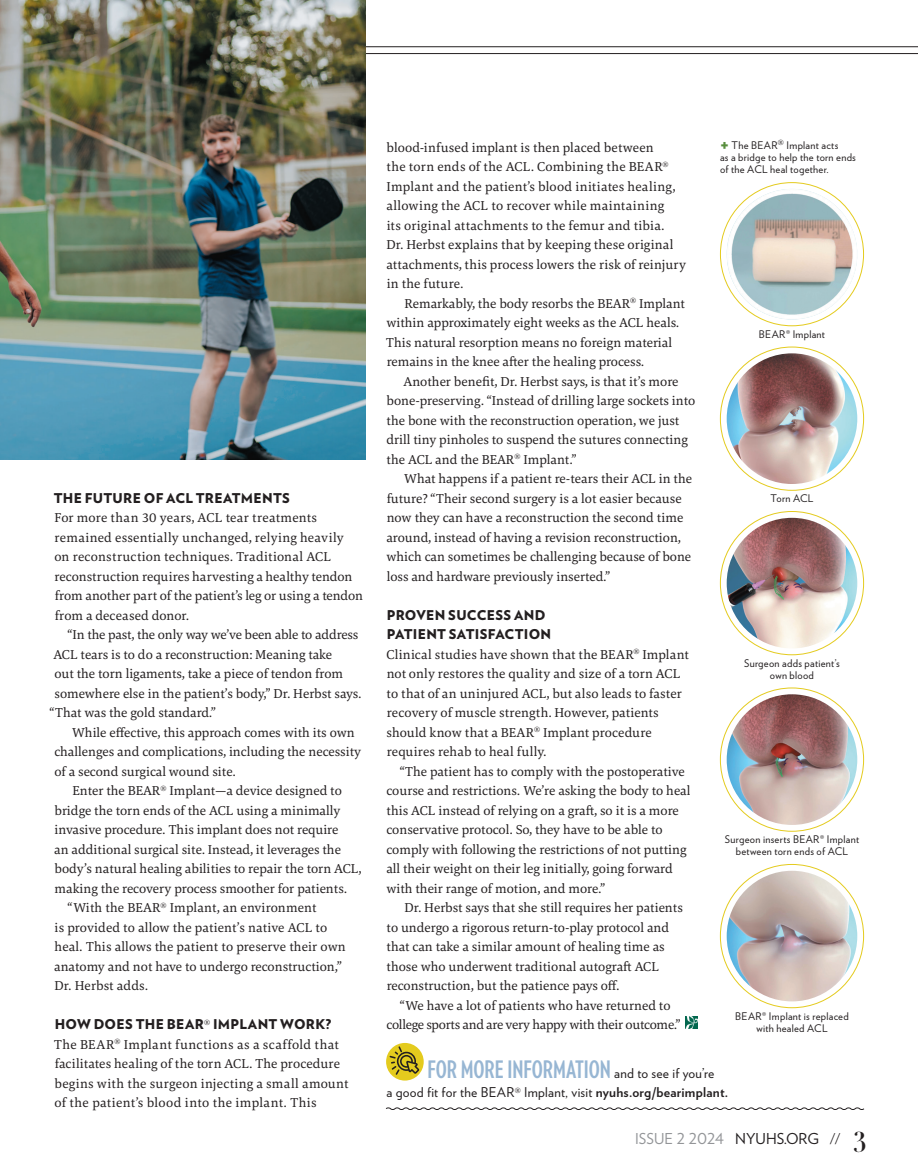
<style>
.page{position:relative;width:918px;height:1175px;background:#fff}
.page>*{position:absolute;margin:0;border:0;box-sizing:border-box;transform-origin:0 0}
.CTA_Body_UHS{font:700 24px "Verlag Compressed";letter-spacing:-.005em;color:#97b6d3}
.t1{font:15px "Verlag";color:#939598}
.Body_indent_UHS{font:13.5px/19.5px "Carrara";color:#231f20}
.Body_no_indent_UHS{font:13.5px/19.5px "Carrara";letter-spacing:.01em;color:#231f20}
.Subheads_UHS{font:900 13.5px/19.5px "Verlag";letter-spacing:.02em;color:#231f20}
.Body_indent_UHS-2{font:13.5px/19.5px "Carrara";letter-spacing:-.02em;color:#231f20;text-align:center}
.CTA_Body_UHS-2{font:13.5px "Verlag";letter-spacing:.015em;color:#231f20}
.Caption_body_UHS{font:10.5px/12px "Verlag";letter-spacing:.025em;color:#231f20;text-align:center}
.s1{font-weight:900;font-size:19.5px;color:#588e3e}
.s2{font-family:"Verlag";font-weight:400;font-size:13.5px;color:#231f20}
.s3{font-weight:700}
.s4{color:#231f20}
.s5{font-family:"Helvetica Neue LT Std";font-weight:300;color:#231f20}
.s6{font-family:"Didot HTF B24 Bold";font-size:28.5px;color:#231f20}
</style>
<div class="page">
<hr style="left:0;top:53px;width:918px;height:1px;background:#231f20">
<hr style="left:0;top:46px;width:918px;height:1px;background:#231f20">
<img style="left:0;top:0;width:366px;height:459px">
<hr style="left:0;top:222px;width:2px;height:147px;background:#231f20;opacity:.35">
<svg style="left:685px;top:1016px;width:13px;height:13px"></svg>
<img style="left:727px;top:518px;width:130px;height:130px;border-radius:65px">
<img style="left:727px;top:694px;width:130px;height:131px;border-radius:65px">
<img style="left:727px;top:870px;width:130px;height:131px;border-radius:65px">
<img style="left:727px;top:353px;width:130px;height:131px;border-radius:65px">
<img style="left:727px;top:189px;width:130px;height:130px;border-radius:65px">
<svg style="left:385px;top:1107px;width:480px;height:3px"></svg>
<div style="left:386px;top:1043px;width:38px;height:37px;background:#e4cb1e;border-radius:50%"></div>
<svg style="left:390px;top:1046px;width:29px;height:28px"></svg>
<p class="Subheads_UHS" style="left:54px;top:487px;width:238px">THE FUTURE OF ACL TREATMENTS</p>
<p class="Body_no_indent_UHS" style="left:54px;top:508px;width:310px">For more than 30 years, ACL tear treatments remained essentially unchanged, relying heavily<br>on reconstruction techniques. Traditional ACL reconstruction requires harvesting a healthy tendon from another part of the patient’s leg or using a tendon from a deceased donor.</p>
<p class="Body_indent_UHS" style="left:68px;top:625px;width:292px">“In the past, the only way we’ve been able to address</p>
<p class="Body_indent_UHS" style="left:53px;top:644px;width:280px">ACL tears is to do a reconstruction: Meaning take</p>
<p class="Body_indent_UHS" style="left:54px;top:664px;width:290px">out the torn ligaments, take a piece of tendon from</p>
<p class="Body_indent_UHS" style="left:55px;top:683px;width:308px">somewhere else in the patient’s body,” Dr. Herbst says.</p>
<p class="Body_indent_UHS" style="left:50px;top:703px;width:168px">“That was the gold standard.”</p>
<p class="Body_indent_UHS" style="left:54px;top:722px;width:308px;text-indent:18px">While effective, this approach comes with its own challenges and complications, including the necessity of a second surgical wound site.</p>
<p class="Body_indent_UHS" style="left:54px;top:781px;width:309px;text-indent:18px">Enter the BEAR<sup>®</sup> Implant—a device designed to bridge the torn ends of the ACL using a minimally invasive procedure. This implant does not require<br>an additional surgical site. Instead, it leverages the body’s natural healing abilities to repair the torn ACL, making the recovery process smoother for patients.</p>
<p class="Body_indent_UHS" style="left:54px;top:898px;width:293px;text-indent:13px">“With the BEAR<sup>®</sup> Implant, an environment<br>is provided to allow the patient’s native ACL to heal. This allows the patient to preserve their own anatomy and not have to undergo reconstruction,” Dr. Herbst adds.</p>
<p class="Subheads_UHS" style="left:55px;top:1014px;width:278px">HOW DOES THE BEAR<sup>®</sup> IMPLANT WORK?</p>
<p class="Body_no_indent_UHS" style="left:54px;top:1034px;width:296px">The BEAR<sup>®</sup> Implant functions as a scaffold that facilitates healing of the torn ACL. The procedure begins with the surgeon injecting a small amount of the patient’s blood into the implant. This</p>
<p class="Body_no_indent_UHS" style="left:386px;top:137px;width:301px">blood-infused implant is then placed between<br>the torn ends of the ACL. Combining the BEAR<sup>® </sup>Implant and the patient’s blood initiates healing, allowing the ACL to recover while maintaining<br>its original attachments to the femur and tibia.<br>Dr. Herbst explains that by keeping these original attachments, this process lowers the risk of reinjury in the future.</p>
<p class="Body_indent_UHS" style="left:386px;top:293px;width:301px;text-indent:19px">Remarkably, the body resorbs the BEAR<sup>®</sup> Implant within approximately eight weeks as the ACL heals.<br>This natural resorption means no foreign material remains in the knee after the healing process.</p>
<p class="Body_indent_UHS" style="left:387px;top:371px;width:310px;text-indent:17px">Another benefit, Dr. Herbst says, is that it’s more bone-preserving. “Instead of drilling large sockets into the bone with the reconstruction operation, we just drill tiny pinholes to suspend the sutures connecting the ACL and the BEAR<sup>®</sup> Implant.”</p>
<p class="Body_indent_UHS" style="left:386px;top:469px;width:307px;text-indent:18px">What happens if a patient re-tears their ACL in the future? “Their second surgery is a lot easier because now they can have a reconstruction the second time around, instead of having a revision reconstruction, which can sometimes be challenging because of bone loss and hardware previously inserted.”</p>
<p class="Subheads_UHS" style="left:387px;top:604px;width:166px">PROVEN SUCCESS AND<br>PATIENT SATISFACTION</p>
<p class="Body_no_indent_UHS" style="left:387px;top:644px;width:304px">Clinical studies have shown that the BEAR<sup>®</sup> Implant not only restores the quality and size of a torn ACL to that of an uninjured ACL, but also leads to faster recovery of muscle strength. However, patients should know that a BEAR<sup>®</sup> Implant procedure requires rehab to heal fully.</p>
<p class="Body_indent_UHS" style="left:386px;top:761px;width:306px;text-indent:13px">“The patient has to comply with the postoperative course and restrictions. We’re asking the body to heal this ACL instead of relying on a graft, so it is a more conservative protocol. So, they have to be able to comply with following the restrictions of not putting all their weight on their leg initially, going forward with their range of motion, and more.”</p>
<p class="Body_indent_UHS" style="left:387px;top:898px;width:298px;text-indent:18px">Dr. Herbst says that she still requires her patients to undergo a rigorous return-to-play protocol and that can take a similar amount of healing time as those who underwent traditional autograft ACL reconstruction, but the patience pays off.</p>
<p class="Body_indent_UHS-2" style="left:387px;top:995px;width:295px">“We have a lot of patients who have returned to college sports and are very happy with their outcome.”</p>
<p class="Caption_body_UHS" style="left:720px;top:139px;width:137px;text-align:left"><span class="s1">+</span> The BEAR<sup>®</sup> Implant acts<br>as a bridge to help the torn ends of the ACL heal together.</p>
<p class="Caption_body_UHS" style="left:759px;top:327px;width:68px">BEAR® Implant</p>
<p class="Caption_body_UHS" style="left:771px;top:492px;width:44px">Torn ACL</p>
<p class="Caption_body_UHS" style="left:744px;top:656px;width:97px">Surgeon adds patient’s own blood</p>
<p class="Caption_body_UHS" style="left:725px;top:832px;width:136px">Surgeon inserts BEAR® Implant between torn ends of ACL</p>
<p class="Caption_body_UHS" style="left:735px;top:1009px;width:115px">BEAR® Implant is replaced with healed ACL</p>
<p class="CTA_Body_UHS" style="left:427px;top:1051px;width:288px">FOR MORE INFORMATION <span class="s2">and to see if you’re</span></p>
<p class="CTA_Body_UHS-2" style="left:387px;top:1082px;width:343px">a good fit for the BEAR<sup>®</sup> Implant, visit <span class="s3">nyuhs.org/bearimplant.</span></p>
<p class="t1" style="left:635px;top:1127px;width:232px">ISSUE 2 2024 <span class="s4">NYUHS.ORG</span> <span class="s5">//</span> <span class="s6">3</span></p>
</div>
